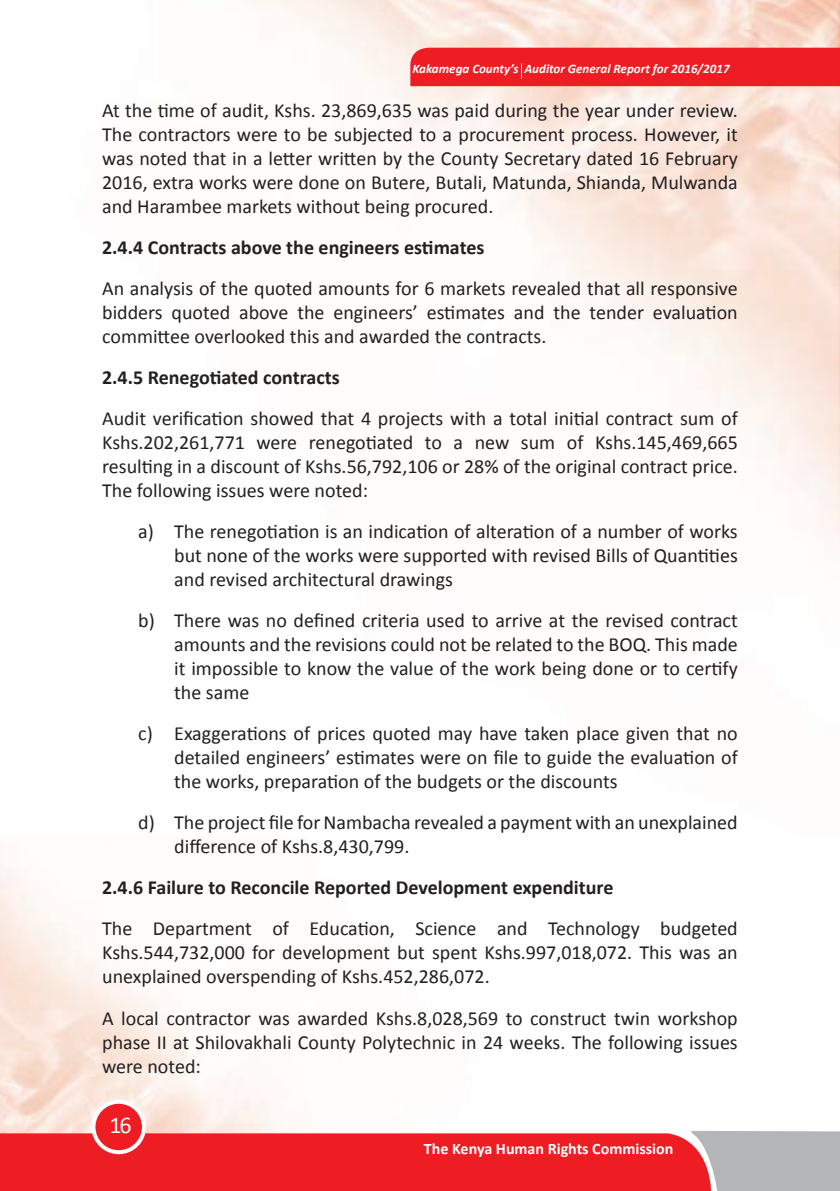
<style>
.page{position:relative;width:840px;height:1191px;background:#fff}
.page>*{position:absolute;margin:0;border:0;box-sizing:border-box;transform-origin:0 0}
.t1{font:24px "Calibri";color:#fff}
.t2{font:20px/24px "Calibri";color:#231f20;text-align:justify}
.Heading_3{font:700 20px "Calibri";color:#231f20}
.t3{font:700 16px "Calibri";color:#fff}
.t4{font:italic 700 13px "Calibri";color:#fff}
</style>
<div class="page">
<svg style="left:0;top:1115px;width:691px;height:76px;fill:#ee1d23"></svg>
<svg style="left:691px;top:1130px;width:148px;height:61px;background:#bcadb1"></svg>
<div style="left:409px;top:48px;width:430px;height:38px;background:#ee1d23"></div>
<div style="left:93px;top:1101px;width:51px;height:51px;background:#ee1d23;border-radius:50%"></div>
<div style="left:91px;top:1099px;width:55px;height:55px;border:4px solid #fff;border-radius:50%"></div>
<p class="t4" style="left:412px;top:61px;width:318px">Kakamega County’s Auditor General Report for 2016/2017</p>
<p class="t2" style="left:102px;top:98px;width:636px">At the time of audit, Kshs. 23,869,635 was paid during the year under review.<br>The contractors were to be subjected to a procurement process. However, it was noted that in a letter written by the County Secretary dated 16 February 2016, extra works were done on Butere, Butali, Matunda, Shianda, Mulwanda and Harambee markets without being procured.</p>
<p class="Heading_3" style="left:102px;top:235px;width:383px">2.4.4 Contracts above the engineers estimates</p>
<p class="t2" style="left:102px;top:276px;width:636px">An analysis of the quoted amounts for 6 markets revealed that all responsive bidders quoted above the engineers’ estimates and the tender evaluation committee overlooked this and awarded the contracts.</p>
<p class="Heading_3" style="left:102px;top:365px;width:239px">2.4.5 Renegotiated contracts</p>
<p class="t2" style="left:102px;top:407px;width:636px">Audit verification showed that 4 projects with a total initial contract sum of Kshs.202,261,771 were renegotiated to a new sum of Kshs.145,469,665 resulting in a discount of Kshs.56,792,106 or 28% of the original contract price.<br>The following issues were noted:</p>
<p class="t2" style="left:174px;top:520px;width:564px;text-indent:-36px">a) The renegotiation is an indication of alteration of a number of works but none of the works were supported with revised Bills of Quantities and revised architectural drawings</p>
<p class="t2" style="left:174px;top:609px;width:564px;text-indent:-36px">b) There was no defined criteria used to arrive at the revised contract amounts and the revisions could not be related to the BOQ. This made it impossible to know the value of the work being done or to certify the same</p>
<p class="t2" style="left:174px;top:722px;width:564px;text-indent:-36px">c) Exaggerations of prices quoted may have taken place given that no detailed engineers’ estimates were on file to guide the evaluation of the works, preparation of the budgets or the discounts</p>
<p class="t2" style="left:174px;top:811px;width:564px;text-indent:-36px">d) The project file for Nambacha revealed a payment with an unexplained difference of Kshs.8,430,799.</p>
<p class="Heading_3" style="left:102px;top:875px;width:512px">2.4.6 Failure to Reconcile Reported Development expenditure</p>
<p class="t2" style="left:102px;top:917px;width:636px">The Department of Education, Science and Technology budgeted Kshs.544,732,000 for development but spent Kshs.997,018,072. This was an unexplained overspending of Kshs.452,286,072.</p>
<p class="t2" style="left:102px;top:1006px;width:636px">A local contractor was awarded Kshs.8,028,569 to construct twin workshop phase II at Shilovakhali County Polytechnic in 24 weeks. The following issues were noted:</p>
<p class="t1" style="left:109px;top:1110px;width:24px">16</p>
<p class="t3" style="left:423px;top:1138px;width:251px">The Kenya Human Rights Commission</p>
</div>
